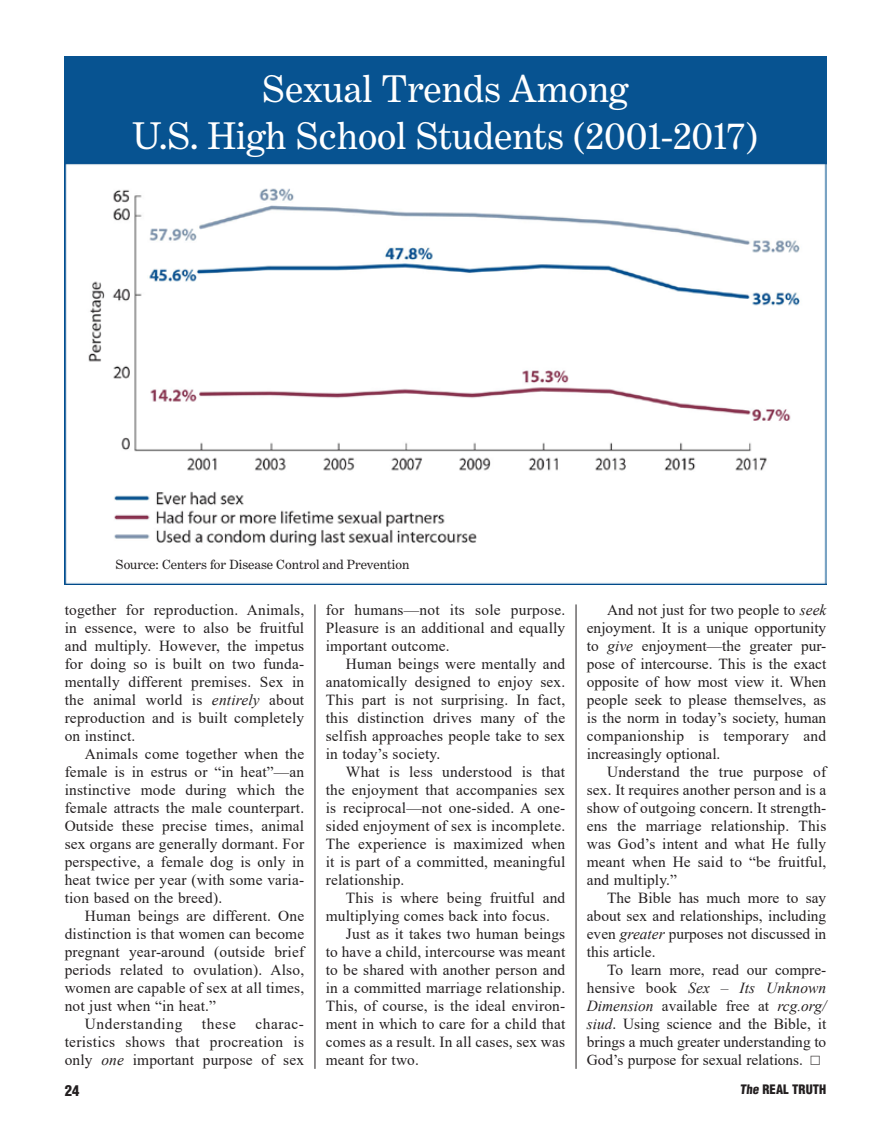
<style>
.page{position:relative;width:891px;height:1148px;background:#fff}
.page>*{position:absolute;margin:0;border:0;box-sizing:border-box;transform-origin:0 0}
.t1{font:39px/46.8px "Benton Modern";color:#fff;text-align:center}
.t2{font:15.3px/18px "Times New Roman";letter-spacing:.01em;color:#231f20;text-align:justify}
.t3{font:15.3px "Times New Roman";letter-spacing:.04em;color:#231f20}
.t4{font:900 condensed 14.7px "Helvetica";color:#231f20}
.t5{font:13.5px "Benton Modern";color:#231f20}
.t6{font:900 condensed 12.75px "Helvetica";color:#231f20}
.s1{font-style:italic}
</style>
<div class="page">
<hr style="left:315px;top:604px;width:1px;height:464px;background:#231f20">
<hr style="left:576px;top:604px;width:1px;height:464px;background:#231f20">
<img style="left:65px;top:56px;width:761px;height:529px">
<h1 class="t1" style="left:133px;top:66px;width:627px">Sexual Trends Among<br>U.S. High School Students (2001-2017)</h1>
<p class="t5" style="left:116px;top:557px;width:295px">Source: Centers for Disease Control and Prevention</p>
<p class="t2" style="left:65px;top:600px;width:241px">together for reproduction. Animals, in essence, were to also be fruitful and multiply. However, the impetus for doing so is built on two funda&shy;mentally different premises. Sex in the animal world is <span class="s1">entirely</span> about reproduction and is built completely on instinct.</p>
<p class="t2" style="left:65px;top:744px;width:241px;text-indent:20px">Animals come together when the female is in estrus or “in heat”—an instinctive mode during which the female attracts the male counterpart.<br>Outside these precise times, animal sex organs are generally dormant. For perspective, a female dog is only in heat twice per year (with some varia&shy;tion based on the breed).</p>
<p class="t2" style="left:85px;top:906px;width:221px">Human beings are different. One</p>
<p class="t2" style="left:65px;top:924px;width:241px">distinction is that women can become</p>
<p class="t2" style="left:65px;top:942px;width:241px">pregnant year-around (outside brief</p>
<p class="t2" style="left:65px;top:960px;width:241px">periods related to ovulation). Also,</p>
<p class="t2" style="left:65px;top:978px;width:241px">women are capable of sex at all times,</p>
<p class="t2" style="left:65px;top:996px;width:153px">not just when “in heat.”</p>
<p class="t3" style="left:85px;top:1013px;width:99px">Understanding</p>
<p class="t2" style="left:202px;top:1014px;width:35px">these</p>
<p class="t2" style="left:65px;top:1014px;width:241px;text-indent:191px">charac&shy;teristics shows that procreation is only <span class="s1">one</span> important purpose of sex</p>
<p class="t2" style="left:326px;top:600px;width:241px">for humans—not its sole purpose.<br>Pleasure is an additional and equally important outcome.</p>
<p class="t2" style="left:326px;top:654px;width:241px;text-indent:20px">Human beings were mentally and anatomically designed to enjoy sex.<br>This part is not surprising. In fact, this distinction drives many of the selfish approaches people take to sex in today’s society.</p>
<p class="t2" style="left:326px;top:762px;width:241px;text-indent:20px">What is less understood is that the enjoyment that accompanies sex is reciprocal—not one-sided. A one&shy;sided enjoyment of sex is incomplete.<br>The experience is maximized when it is part of a committed, meaningful relationship.</p>
<p class="t2" style="left:326px;top:888px;width:241px;text-indent:20px">This is where being fruitful and multiplying comes back into focus.</p>
<p class="t2" style="left:326px;top:924px;width:241px;text-indent:20px">Just as it takes two human beings to have a child, intercourse was meant to be shared with another person and in a committed marriage relationship.<br>This, of course, is the ideal environ&shy;ment in which to care for a child that comes as a result. In all cases, sex was meant for two.</p>
<p class="t2" style="left:587px;top:600px;width:241px;text-indent:20px">And not just for two people to <span class="s1">seek </span>enjoyment. It is a unique opportunity to <span class="s1">give</span> enjoyment—the greater pur&shy;pose of intercourse. This is the exact opposite of how most view it. When people seek to please themselves, as is the norm in today’s society, human companionship is temporary and increasingly optional.</p>
<p class="t2" style="left:587px;top:762px;width:241px;text-indent:20px">Understand the true purpose of sex. It requires another person and is a show of outgoing concern. It strength&shy;ens the marriage relationship. This was God’s intent and what He fully meant when He said to “be fruitful, and multiply.”</p>
<p class="t2" style="left:587px;top:888px;width:241px;text-indent:20px">The Bible has much more to say about sex and relationships, including even <span class="s1">greater</span> purposes not discussed in this article.</p>
<p class="t2" style="left:587px;top:960px;width:241px;text-indent:20px">To learn more, read our compre&shy;hensive book <span class="s1">Sex – Its Unknown Dimension</span> available free at <span class="s1">rcg.org/ siud</span>. Using science and the Bible, it brings a much greater understanding to God’s purpose for sexual relations.</p>
<p class="t4" style="left:65px;top:1080px;width:16px">24</p>
<p class="t6" style="left:740px;top:1081px;width:88px">The REAL TRUTH</p>
</div>
